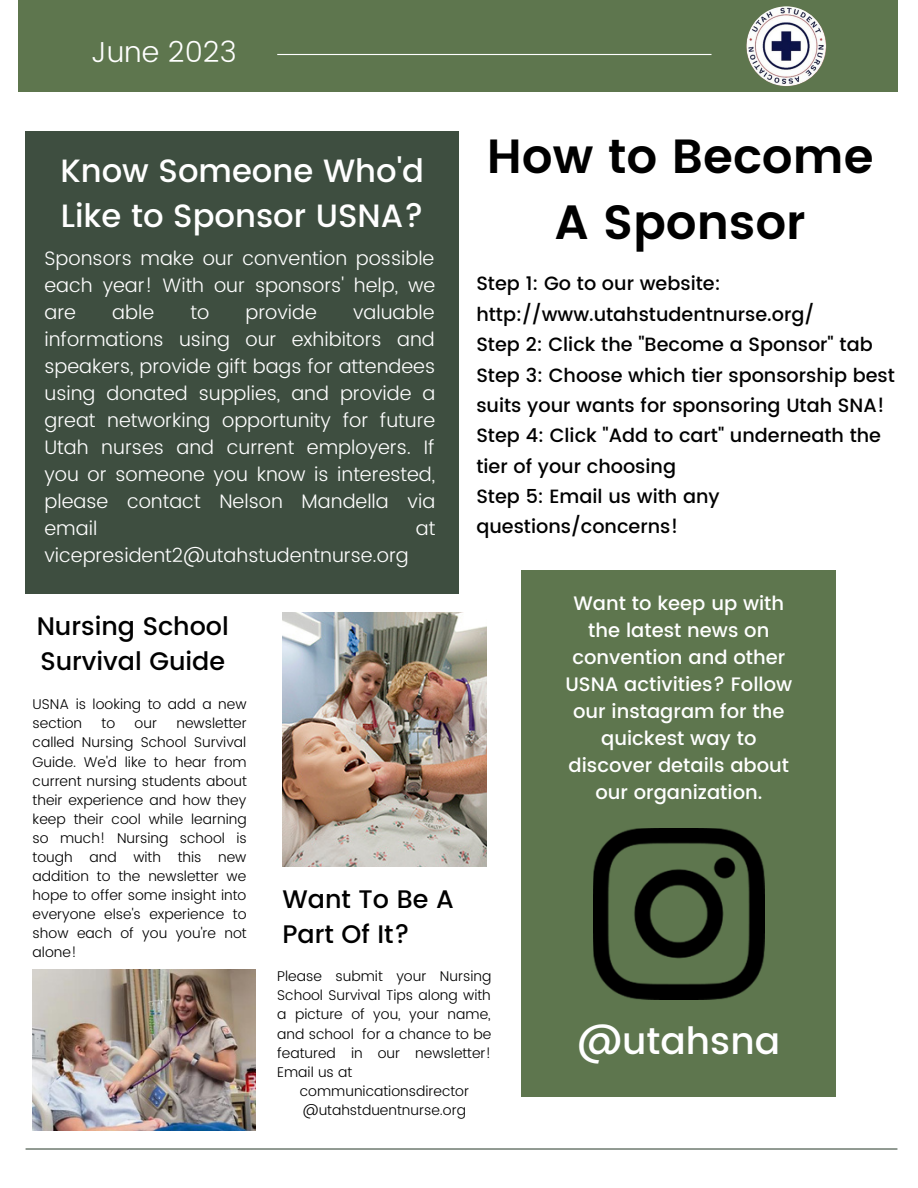
<style>
.page{position:relative;width:918px;height:1188px;background:#fff}
.page>*{position:absolute;margin:0;border:0;box-sizing:border-box;transform-origin:0 0}
.t1{font:600 48px/66.3px "Poppins";color:#000;text-align:center}
.t2{font:500 37.5px "Poppins";color:#fff}
.t3{font:500 32.25px/45px "Poppins";color:#fff}
.t4{font:300 28.8px "Poppins";color:#fff}
.t5{font:500 25.35px/34.8px "Poppins";color:#000}
.t6{font:300 19.5px/27px "Poppins";color:#fff;text-align:justify}
.t7{font:500 19.5px/27px "Poppins";color:#fff;text-align:center}
.t8{font:500 19.2px/30.3px "Poppins";color:#000}
.t9{font:300 14.1px/19px "Poppins";color:#000;text-align:justify}
</style>
<div class="page">
<img style="left:33px;top:969px;width:222px;height:161px">
<div style="left:18px;top:0;width:880px;height:91px;background:#5e764e"></div>
<hr style="left:277px;top:54px;width:435px;height:1px;background:#fff">
<hr style="left:26px;top:1148px;width:871px;height:2px;background:#3e4e40">
<img style="left:746px;top:6px;width:80px;height:80px;border-radius:50%">
<div style="left:26px;top:131px;width:433px;height:463px;background:#3e4e40"></div>
<div style="left:522px;top:570px;width:314px;height:526px;background:#5e764e"></div>
<img style="left:594px;top:829px;width:171px;height:171px">
<img style="left:282px;top:613px;width:204px;height:254px">
<p class="t4" style="left:91px;top:35px;width:147px">June 2023</p>
<p class="t3" style="left:60px;top:148px;width:365px">Know Someone Who'd<br>Like to Sponsor USNA?</p>
<p class="t6" style="left:44px;top:244px;width:392px">Sponsors make our convention possible each year! With our sponsors' help, we are</p>
<p class="t6" style="left:112px;top:298px;width:43px">able</p>
<p class="t6" style="left:190px;top:298px;width:20px">to</p>
<p class="t6" style="left:245px;top:298px;width:73px">provide</p>
<p class="t6" style="left:44px;top:298px;width:392px;text-indent:309px">valuable informations using our exhibitors and speakers, provide gift bags for attendees using donated supplies, and provide a great networking opportunity for future Utah nurses and current employers. If you or someone you know is interested, please contact Nelson Mandella via email</p>
<p class="t6" style="left:416px;top:514px;width:21px">at</p>
<p class="t6" style="left:44px;top:541px;width:366px">vicepresident2@utahstudentnurse.org</p>
<p class="t1" style="left:487px;top:123px;width:388px">How to Become<br>A Sponsor</p>
<p class="t8" style="left:476px;top:269px;width:339px">Step 1: Go to our website: http://www.utahstudentnurse.org/</p>
<p class="t8" style="left:476px;top:329px;width:398px">Step 2: Click the "Become a Sponsor" tab</p>
<p class="t8" style="left:476px;top:360px;width:420px">Step 3: Choose which tier sponsorship best suits your wants for sponsoring Utah SNA!</p>
<p class="t8" style="left:476px;top:421px;width:406px">Step 4: Click "Add to cart" underneath the tier of your choosing</p>
<p class="t8" style="left:476px;top:481px;width:245px">Step 5: Email us with any questions/concerns!</p>
<p class="t5" style="left:37px;top:609px;width:194px">Nursing School<br>Survival Guide</p>
<p class="t9" style="left:33px;top:695px;width:215px">USNA is looking to add a new section</p>
<p class="t9" style="left:33px;top:714px;width:216px;text-indent:144px">newsletter called Nursing School Survival Guide. We'd like to hear from current nursing students about their experience and how they keep their cool while learning so much! Nursing school is tough and with this new addition to the newsletter we hope to offer some insight into everyone else's experience to show each of you you're not alone!</p>
<p class="t9" style="left:102px;top:714px;width:15px">to</p>
<p class="t9" style="left:135px;top:714px;width:24px">our</p>
<p class="t5" style="left:282px;top:882px;width:173px">Want To Be A<br>Part Of It?</p>
<p class="t9" style="left:277px;top:967px;width:216px">Please submit your Nursing School Survival Tips along with a picture of you, your name, and school for a chance to be featured in our newsletter!<br>Email us at</p>
<p class="t9" style="left:300px;top:1082px;width:171px">communicationsdirector</p>
<p class="t9" style="left:303px;top:1101px;width:165px">@utahstduentnurse.org</p>
<p class="t7" style="left:565px;top:590px;width:228px">Want to keep up with the latest news on convention and other<br>USNA activities? Follow our instagram for the quickest way to discover details about our organization.</p>
<p class="t2" style="left:578px;top:1019px;width:204px">@utahsna</p>
</div>
